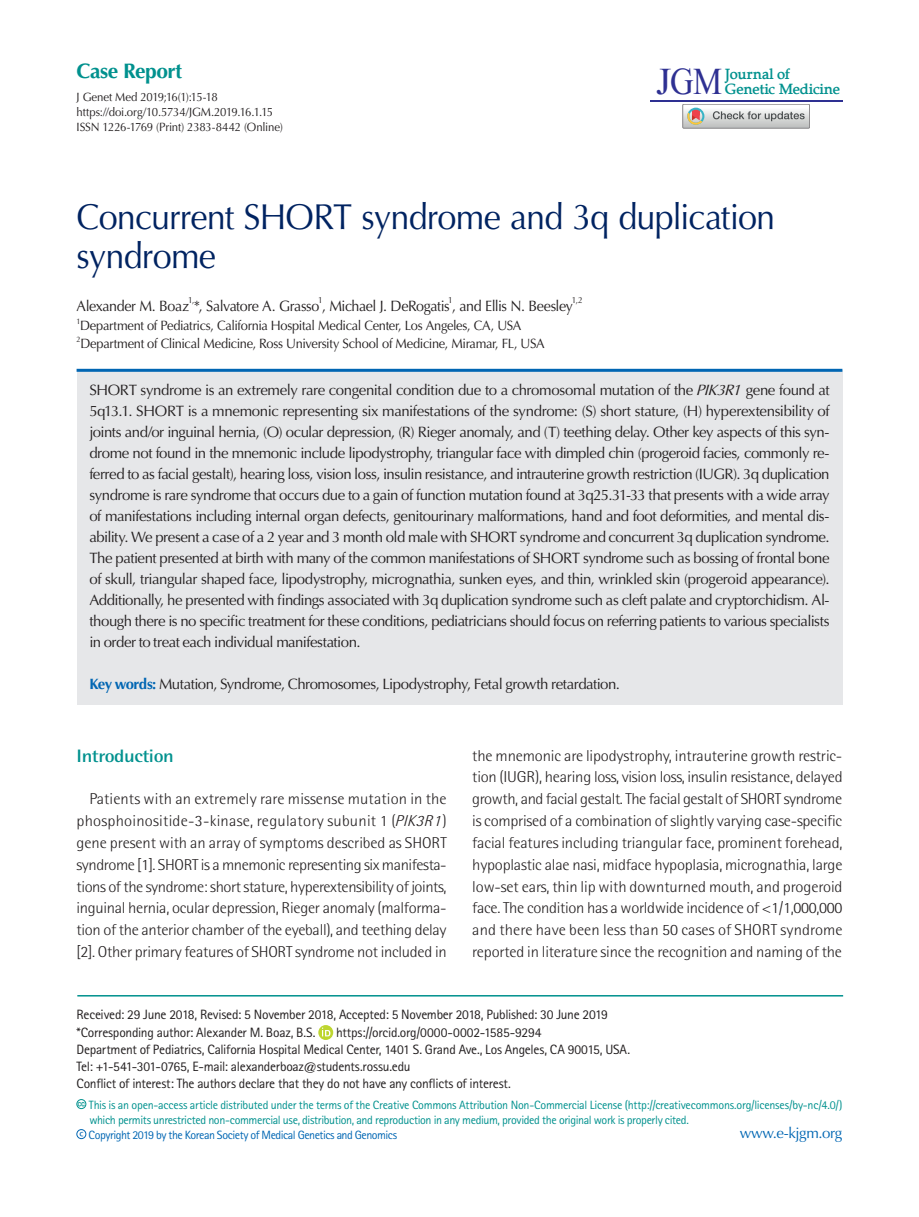
<style>
.page{position:relative;width:919px;height:1217px;background:#fff}
.page>*{position:absolute;margin:0;border:0;box-sizing:border-box;transform-origin:0 0}
.t1{font:38.4px "Mongolian Baiti";color:#2e3092}
.t2{font:36px/39px "Optima LT Std";letter-spacing:-.025em;color:#002361;scale:.95 1}
.t3{font:700 21px "Optima LT Std";letter-spacing:-.025em;color:#00918e}
.t4{font:700 18px "Rotis Semi Sans Std";letter-spacing:-.02em;color:#00918e;scale:1.1 1}
.t5{font:300 15.75px/21.9px "Rotis Semi Sans Std";letter-spacing:-.02em;color:#231f20;text-align:justify;scale:1.05 1}
.t6{font:15px/21px "Optima LT Std";letter-spacing:-.03em;color:#231f20;text-align:justify}
.t7{font:15px "Optima LT Std";letter-spacing:-.03em;color:#231f20;scale:.95 1}
.t8{font:700 15px "Portland LDO";color:#00918e}
.t9{font:15px "Optima LT Std";letter-spacing:-.025em;color:#0166b3}
.t10{font:13.5px/17px "Rotis Sans Serif Std";letter-spacing:-.02em;color:#231f20}
.t11{font:13.5px "Optima LT Std";letter-spacing:-.025em;color:#231f20;scale:.95 1}
.t12{font:12px "Rotis Sans Serif Std";letter-spacing:-.025em;color:#00918e}
.t13{font:12px/15px "Optima LT Std";letter-spacing:-.015em;color:#231f20;scale:.95 1}
.t14{font:12px "Rotis Sans Serif Std";letter-spacing:-.04em;color:#0166b3}
.t15{font:8.7px "Optima LT Std";color:#231f20;scale:.95 1}
.t16{font:7.8px "Optima LT Std";color:#231f20;scale:.95 1}
.s1{font-style:italic}
.s2{font-weight:700;color:#0166b3}
</style>
<div class="page">
<hr style="left:649px;top:100px;width:193px;height:1px;background:#2e3092">
<hr style="left:77px;top:994px;width:766px;height:2px;background:#00918e">
<svg style="left:318px;top:1024px;width:15px;height:15px"></svg>
<svg style="left:322px;top:1027px;width:8px;height:9px"></svg>
<div style="left:77px;top:1098px;width:9px;height:10px;border:1px solid #00918e;border-radius:50%"></div>
<div style="left:77px;top:1128px;width:9px;height:10px;border:1px solid #0166b3;border-radius:50%"></div>
<div style="left:77px;top:370px;width:765px;height:334px;background:#e6e7e9"></div>
<hr style="left:77px;top:369px;width:765px;height:3px;background:#0166b3">
<svg style="left:682px;top:104px;width:127px;height:24px"></svg>
<p class="t3" style="left:77px;top:58px;width:107px">Case Report</p>
<p class="t13" style="left:77px;top:90px;width:219px">J Genet Med 2019;16(1):15-18 https://doi.org/10.5734/JGM.2019.16.1.15<br>ISSN 1226-1769 (Print) 2383-8442 (Online)</p>
<h1 class="t1" style="left:656px;top:60px;width:68px">JGM</h1>
<p class="t8" style="left:724px;top:65px;width:67px">Journal of</p>
<p class="t8" style="left:724px;top:80px;width:117px">Genetic Medicine</p>
<p class="t2" style="left:77px;top:198px;width:737px">Concurrent SHORT syndrome and 3q duplication syndrome</p>
<p class="t7" style="left:77px;top:296px;width:524px">Alexander M. Boaz *, Salvatore A. Grasso , Michael J. DeRogatis , and Ellis N. Beesley</p>
<p class="t15" style="left:188px;top:295px;width:8px">1,</p>
<p class="t15" style="left:318px;top:295px;width:6px">1</p>
<p class="t15" style="left:448px;top:295px;width:6px">1</p>
<p class="t15" style="left:571px;top:295px;width:13px">1,2</p>
<p class="t16" style="left:77px;top:317px;width:6px">1</p>
<p class="t11" style="left:80px;top:318px;width:466px">Department of Pediatrics, California Hospital Medical Center, Los Angeles, CA, USA</p>
<p class="t16" style="left:77px;top:335px;width:6px">2</p>
<p class="t11" style="left:80px;top:336px;width:490px">Department of Clinical Medicine, Ross University School of Medicine, Miramar, FL, USA</p>
<p class="t6" style="left:89px;top:379px;width:742px">SHORT syndrome is an extremely rare congenital condition due to a chromosomal mutation of the <span class="s1">PIK3R1</span> gene found at 5q13.1. SHORT is a mnemonic representing six manifestations of the syndrome: (S) short stature, (H) hyperextensibility of joints and/or inguinal hernia, (O) ocular depression, (R) Rieger anomaly, and (T) teething delay. Other key aspects of this syn&shy;drome not found in the mnemonic include lipodystrophy, triangular face with dimpled chin (progeroid facies, commonly re&shy;ferred to as facial gestalt), hearing loss, vision loss, insulin resistance, and intrauterine growth restriction (IUGR). 3q duplication syndrome is rare syndrome that occurs due to a gain of function mutation found at 3q25.31-33 that presents with a wide array of manifestations including internal organ defects, genitourinary malformations, hand and foot deformities, and mental dis&shy;ability. We present a case of a 2 year and 3 month old male with SHORT syndrome and concurrent 3q duplication syndrome.<br>The patient presented at birth with many of the common manifestations of SHORT syndrome such as bossing of frontal bone of skull, triangular shaped face, lipodystrophy, micrognathia, sunken eyes, and thin, wrinkled skin (progeroid appearance).<br>Additionally, he presented with findings associated with 3q duplication syndrome such as cleft palate and cryptorchidism. Al&shy;though there is no specific treatment for these conditions, pediatricians should focus on referring patients to various specialists in order to treat each individual manifestation.</p>
<p class="t6" style="left:89px;top:673px;width:532px"><span class="s2">Key words:</span> Mutation, Syndrome, Chromosomes, Lipodystrophy, Fetal growth retardation.</p>
<p class="t4" style="left:77px;top:745px;width:90px">Introduction</p>
<p class="t5" style="left:77px;top:787px;width:354px;text-indent:13px">Patients with an extremely rare missense mutation in the phosphoinositide-3-kinase, regulatory subunit 1 (<span class="s1">PIK3R1</span>) gene present with an array of symptoms described as SHORT syndrome [1]. SHORT is a mnemonic representing six manifesta&shy;tions of the syndrome: short stature, hyperextensibility of joints, inguinal hernia, ocular depression, Rieger anomaly (malforma&shy;tion of the anterior chamber of the eyeball), and teething delay [2]. Other primary features of SHORT syndrome not included in</p>
<p class="t5" style="left:472px;top:744px;width:354px">the mnemonic are lipodystrophy, intrauterine growth restric&shy;tion (IUGR), hearing loss, vision loss, insulin resistance, delayed growth, and facial gestalt. The facial gestalt of SHORT syndrome is comprised of a combination of slightly varying case-specific facial features including triangular face, prominent forehead, hypoplastic alae nasi, midface hypoplasia, micrognathia, large low-set ears, thin lip with downturned mouth, and progeroid face. The condition has a worldwide incidence of &lt;1/1,000,000 and there have been less than 50 cases of SHORT syndrome reported in literature since the recognition and naming of the</p>
<p class="t10" style="left:77px;top:1005px;width:532px;line-height:18px">Received: 29 June 2018, Revised: 5 November 2018, Accepted: 5 November 2018, Published: 30 June 2019 *Corresponding author: Alexander M. Boaz, B.S.</p>
<p class="t10" style="left:77px;top:1023px;width:555px;text-indent:259px">https://orcid.org/0000-0002-1585-9294<br>Department of Pediatrics, California Hospital Medical Center, 1401 S. Grand Ave., Los Angeles, CA 90015, USA.<br>Tel: +1-541-301-0765, E-mail: alexanderboaz@students.rossu.edu<br>Conflict of interest: The authors declare that they do not have any conflicts of interest.</p>
<p class="t12" style="left:77px;top:1097px;width:766px"><sup>㏄</sup> This is an open-access article distributed under the terms of the Creative Commons Attribution Non-Commercial License (http://creativecommons.org/licenses/by-nc/4.0/)</p>
<p class="t12" style="left:89px;top:1112px;width:601px">which permits unrestricted non-commercial use, distribution, and reproduction in any medium, provided the original work is properly cited.</p>
<p class="t14" style="left:79px;top:1127px;width:319px"><sup>c</sup> Copyright 2019 by the Korean Society of Medical Genetics and Genomics</p>
<p class="t9" style="left:740px;top:1123px;width:104px">www.e-kjgm.org</p>
</div>
